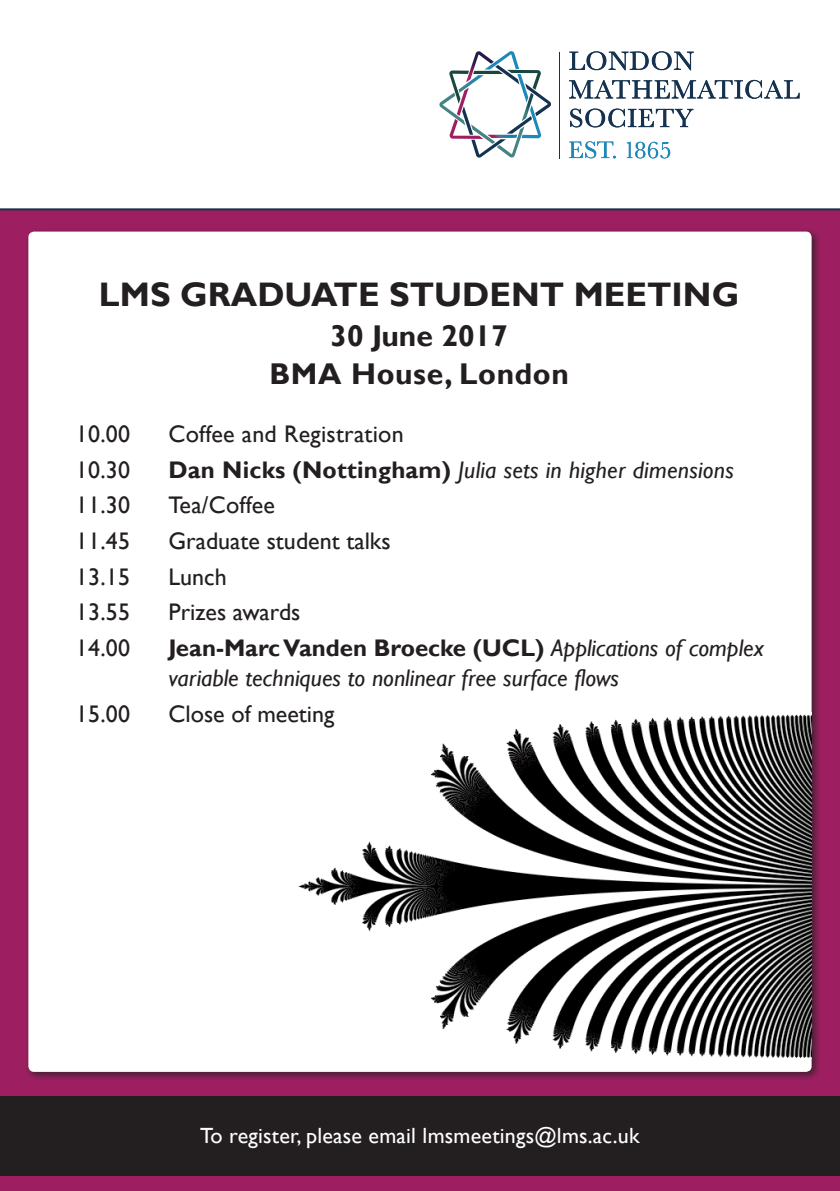
<style>
.page{position:relative;width:840px;height:1191px;background:#fff}
.page>*{position:absolute;margin:0;border:0;box-sizing:border-box;transform-origin:0 0}
.t1{font:700 34px "Gill Sans";color:#231f20}
.t2{font:700 30px "Gill Sans";letter-spacing:.02em;color:#231f20}
.t3{font:700 30px "Gill Sans";color:#231f20}
.t4{font:italic 24px/30px "Gill Sans";color:#231f20}
.t5{font:24px "Gill Sans";color:#231f20}
.t6{font:22px "Gill Sans";letter-spacing:.01em;color:#fff}
.s1{font-weight:700;font-style:normal}
</style>
<div class="page">
<div style="left:0;top:208px;width:839px;height:983px;background:#9e1f61"></div>
<hr style="left:558px;top:52px;width:1px;height:106px;background:#153350">
<svg style="left:569px;top:51px;width:124px;height:19px"></svg>
<svg style="left:569px;top:80px;width:230px;height:19px"></svg>
<svg style="left:570px;top:108px;width:123px;height:19px"></svg>
<svg style="left:439px;top:51px;width:112px;height:107px"></svg>
<svg style="left:568px;top:141px;width:47px;height:17px"></svg>
<svg style="left:626px;top:142px;width:43px;height:16px"></svg>
<div style="left:24px;top:227px;width:797px;height:855px;background:#231f20;opacity:.75"></div>
<div style="left:28px;top:231px;width:783px;height:840px;background:#fff;border-radius:6px"></div>
<div style="left:0;top:1096px;width:839px;height:79px;background:#231f20"></div>
<img style="left:298px;top:714px;width:513px;height:344px">
<p class="t1" style="left:99px;top:274px;width:641px">LMS GRADUATE STUDENT MEETING</p>
<p class="t3" style="left:330px;top:318px;width:178px">30 June 2017</p>
<p class="t2" style="left:269px;top:356px;width:301px">BMA House, London</p>
<p class="t5" style="left:76px;top:420px;width:56px">10.00</p>
<p class="t5" style="left:76px;top:455px;width:56px">10.30</p>
<p class="t5" style="left:76px;top:491px;width:56px">11.30</p>
<p class="t5" style="left:76px;top:527px;width:56px">11.45</p>
<p class="t5" style="left:76px;top:562px;width:56px">13.15</p>
<p class="t5" style="left:76px;top:598px;width:56px">13.55</p>
<p class="t5" style="left:76px;top:634px;width:56px">14.00</p>
<p class="t5" style="left:168px;top:420px;width:237px">Coffee and Registration</p>
<p class="t4" style="left:168px;top:455px;width:566px"><span class="s1">Dan Nicks (Nottingham)</span> Julia sets in higher dimensions</p>
<p class="t5" style="left:168px;top:491px;width:108px">Tea/Coffee</p>
<p class="t5" style="left:168px;top:527px;width:224px">Graduate student talks</p>
<p class="t5" style="left:168px;top:562px;width:60px">Lunch</p>
<p class="t5" style="left:168px;top:598px;width:133px">Prizes awards</p>
<p class="t4" style="left:168px;top:633px;width:596px"><span class="s1">Jean-Marc Vanden Broecke (UCL)</span> Applications of complex variable techniques to nonlinear free surface flows</p>
<p class="t5" style="left:76px;top:699px;width:56px">15.00</p>
<p class="t5" style="left:168px;top:699px;width:167px">Close of meeting</p>
<p class="t6" style="left:200px;top:1123px;width:440px">To register, please email lmsmeetings@lms.ac.uk</p>
</div>
